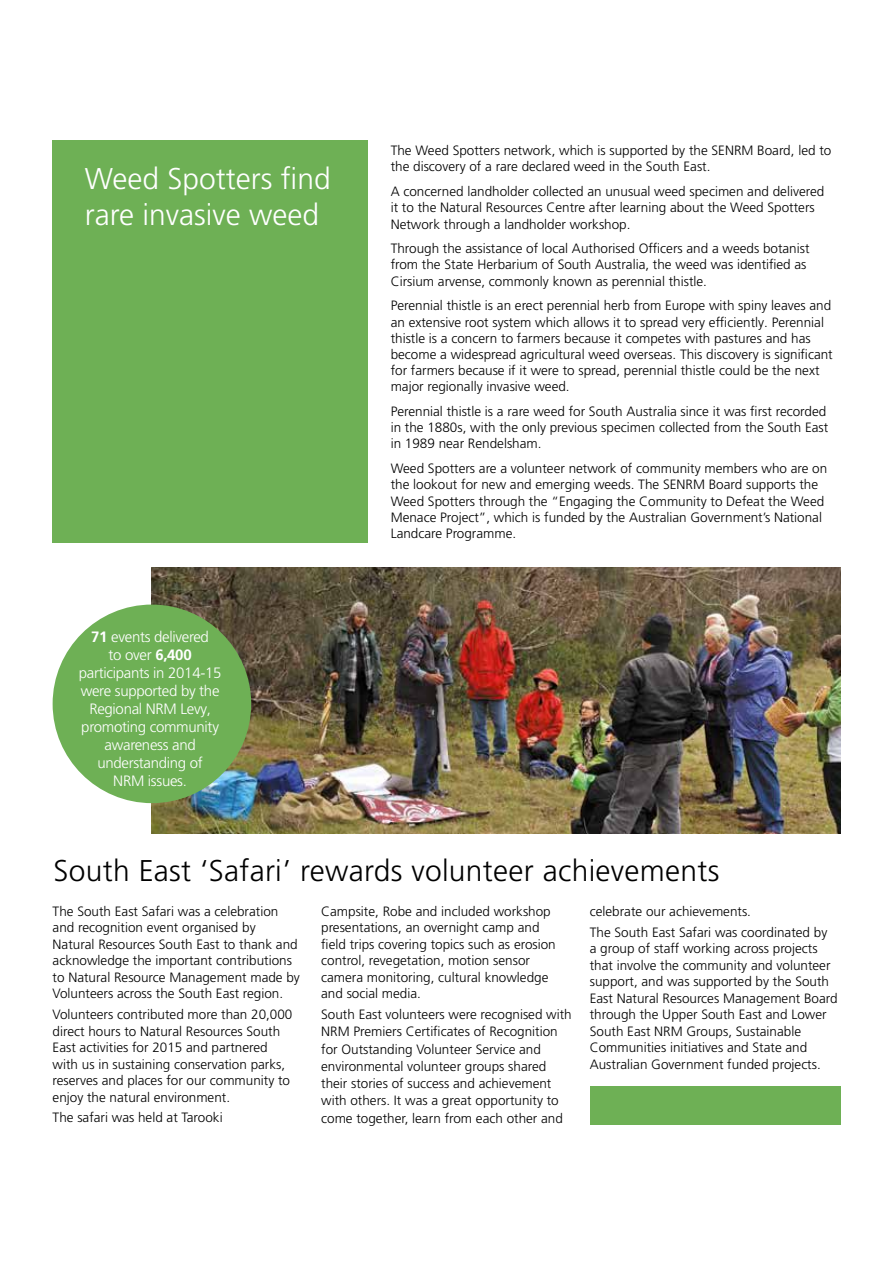
<style>
.page{position:relative;width:893px;height:1263px;background:#fff}
.page>*{position:absolute;margin:0;border:0;box-sizing:border-box;transform-origin:0 0}
.t1{font:300 30px "Frutiger LT Pro";letter-spacing:.01em;color:#000}
.t2{font:300 30px/36px "Frutiger LT Pro";color:#fff}
.t3{font:300 15px/18px "Frutiger LT Pro";letter-spacing:-.02em;color:#fff;text-align:center}
.t4{font:300 13.5px/16.5px "Frutiger LT Pro";color:#000}
.s1{font-weight:700}
</style>
<div class="page">
<div style="left:53px;top:141px;width:315px;height:402px;background:#6eb055"></div>
<img style="left:152px;top:567px;width:688px;height:266px">
<div style="left:53px;top:604px;width:198px;height:199px;background:#6eb055;border-radius:50%"></div>
<div style="left:590px;top:1086px;width:250px;height:38px;background:#6eb055"></div>
<h1 class="t2" style="left:85px;top:161px;width:248px">Weed Spotters find rare invasive weed</h1>
<p class="t3" style="left:79px;top:628px;width:144px"><span class="s1">71</span> events delivered<br>to over <span class="s1">6,400 </span>participants in 2014-15 were supported by the<br>Regional NRM Levy, promoting community awareness and understanding of<br>NRM issues.</p>
<p class="t4" style="left:391px;top:143px;width:442px">The Weed Spotters network, which is supported by the SENRM Board, led to the discovery of a rare declared weed in the South East.</p>
<p class="t4" style="left:391px;top:183px;width:435px">A concerned landholder collected an unusual weed specimen and delivered it to the Natural Resources Centre after learning about the Weed Spotters<br>Network through a landholder workshop.</p>
<p class="t4" style="left:391px;top:241px;width:420px">Through the assistance of local Authorised Officers and a weeds botanist from the State Herbarium of South Australia, the weed was identified as<br>Cirsium arvense, commonly known as perennial thistle.</p>
<p class="t4" style="left:391px;top:298px;width:444px">Perennial thistle is an erect perennial herb from Europe with spiny leaves and an extensive root system which allows it to spread very efficiently. Perennial thistle is a concern to farmers because it competes with pastures and has become a widespread agricultural weed overseas. This discovery is significant for farmers because if it were to spread, perennial thistle could be the next major regionally invasive weed.</p>
<p class="t4" style="left:391px;top:403px;width:439px">Perennial thistle is a rare weed for South Australia since it was first recorded in the 1880s, with the only previous specimen collected from the South East in 1989 near Rendelsham.</p>
<p class="t4" style="left:391px;top:460px;width:438px">Weed Spotters are a volunteer network of community members who are on the lookout for new and emerging weeds. The SENRM Board supports the Weed Spotters through the “Engaging the Community to Defeat the Weed Menace Project”, which is funded by the Australian Government’s National Landcare Programme.</p>
<h1 class="t1" style="left:53px;top:853px;width:667px">South East ‘Safari’ rewards volunteer achievements</h1>
<p class="t4" style="left:53px;top:903px;width:249px">The South East Safari was a celebration and recognition event organised by Natural Resources South East to thank and acknowledge the important contributions to Natural Resource Management made by Volunteers across the South East region.</p>
<p class="t4" style="left:53px;top:1006px;width:241px">Volunteers contributed more than 20,000 direct hours to Natural Resources South East activities for 2015 and partnered with us in sustaining conservation parks, reserves and places for our community to enjoy the natural environment.</p>
<p class="t4" style="left:53px;top:1109px;width:172px">The safari was held at Tarooki</p>
<p class="t4" style="left:321px;top:903px;width:236px">Campsite, Robe and included workshop presentations, an overnight camp and field trips covering topics such as erosion control, revegetation, motion sensor camera monitoring, cultural knowledge and social media.</p>
<p class="t4" style="left:321px;top:1006px;width:252px;line-height:17.2px">South East volunteers were recognised with NRM Premiers Certificates of Recognition for Outstanding Volunteer Service and environmental volunteer groups shared their stories of success and achievement with others. It was a great opportunity to come together, learn from each other and</p>
<p class="t4" style="left:590px;top:901px;width:239px;line-height:20.7px">celebrate our achievements.<br>The South East Safari was coordinated by</p>
<p class="t4" style="left:590px;top:940px;width:249px">a group of staff working across projects that involve the community and volunteer support, and was supported by the South East Natural Resources Management Board through the Upper South East and Lower South East NRM Groups, Sustainable Communities initiatives and State and Australian Government funded projects.</p>
</div>
